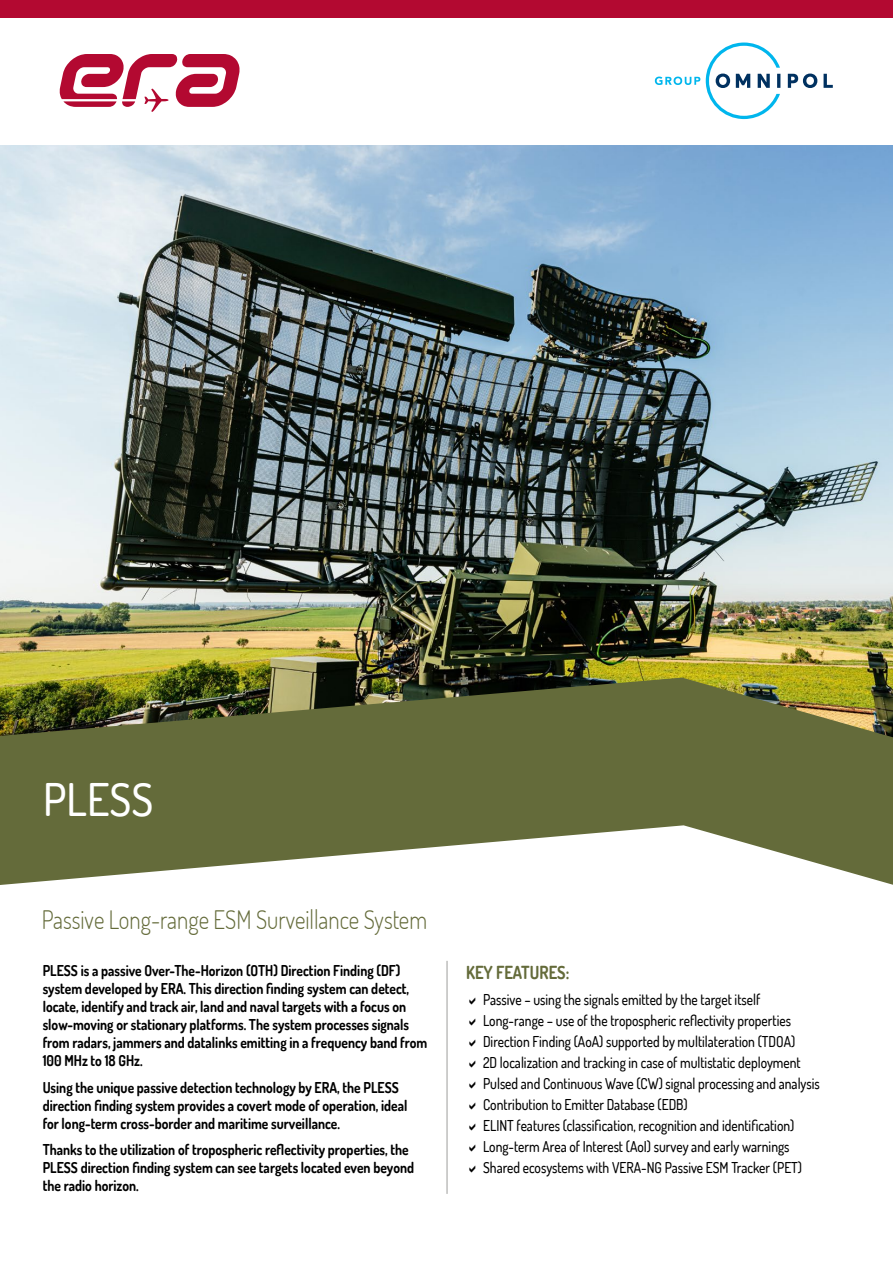
<style>
.page{position:relative;width:893px;height:1263px;background:#fff}
.page>*{position:absolute;margin:0;border:0;box-sizing:border-box;transform-origin:0 0}
.t1{font:500 45px "Dosis";color:#fff}
.t2{font:300 25.5px "Dosis";color:#646b3a;scale:.9 1}
.t3{font:700 18px "Dosis";color:#646b3a;scale:.9 1}
.t4{font:700 15px/18px "Dosis";color:#000;scale:.9 1}
.t5{font:500 15px/21px "Dosis";color:#000;scale:.9 1}
</style>
<div class="page">
<img style="left:0;top:145px;width:893px;height:532px">
<svg style="left:0;top:677px;width:893px;height:148px;background:#636936"></svg>
<svg style="left:0;top:825px;width:893px;height:369px"></svg>
<div style="left:0;top:0;width:893px;height:17px;background:#b30931"></div>
<svg style="left:60px;top:54px;width:180px;height:58px"></svg>
<svg style="left:706px;top:43px;width:127px;height:76px"></svg>
<svg style="left:655px;top:77px;width:45px;height:8px"></svg>
<hr style="left:447px;top:961px;width:1px;height:233px;background:#9d9d9c">
<svg style="left:469px;top:997px;width:6px;height:7px"></svg>
<svg style="left:469px;top:1018px;width:6px;height:7px"></svg>
<svg style="left:469px;top:1039px;width:6px;height:7px"></svg>
<svg style="left:469px;top:1060px;width:6px;height:7px"></svg>
<svg style="left:469px;top:1081px;width:6px;height:7px"></svg>
<svg style="left:469px;top:1102px;width:6px;height:7px"></svg>
<svg style="left:469px;top:1123px;width:6px;height:7px"></svg>
<svg style="left:469px;top:1144px;width:6px;height:7px"></svg>
<svg style="left:469px;top:1165px;width:6px;height:7px"></svg>
<h1 class="t1" style="left:43px;top:770px;width:112px">PLESS</h1>
<h2 class="t2" style="left:42px;top:903px;width:430px">Passive Long-range ESM Surveillance System</h2>
<p class="t4" style="left:43px;top:961px;width:429px">PLESS is a passive Over-The-Horizon (OTH) Direction Finding (DF) system developed by ERA. This direction finding system can detect, locate, identify and track air, land and naval targets with a focus on slow-moving or stationary platforms. The system processes signals from radars, jammers and datalinks emitting in a frequency band from 100 MHz to 18 GHz.</p>
<p class="t4" style="left:43px;top:1078px;width:407px">Using the unique passive detection technology by ERA, the PLESS direction finding system provides a covert mode of operation, ideal for long-term cross-border and maritime surveillance.</p>
<p class="t4" style="left:43px;top:1140px;width:414px">Thanks to the utilization of tropospheric reflectivity properties, the<br>PLESS direction finding system can see targets located even beyond the radio horizon.</p>
<p class="t3" style="left:466px;top:961px;width:116px">KEY FEATURES:</p>
<p class="t5" style="left:483px;top:988px;width:376px">Passive – using the signals emitted by the target itself Long-range – use of the tropospheric reflectivity properties Direction Finding (AoA) supported by multilateration (TDOA)<br>2D localization and tracking in case of multistatic deployment Pulsed and Continuous Wave (CW) signal processing and analysis Contribution to Emitter Database (EDB)<br>ELINT features (classification, recognition and identification)<br>Long-term Area of Interest (AoI) survey and early warnings Shared ecosystems with VERA-NG Passive ESM Tracker (PET)</p>
</div>
